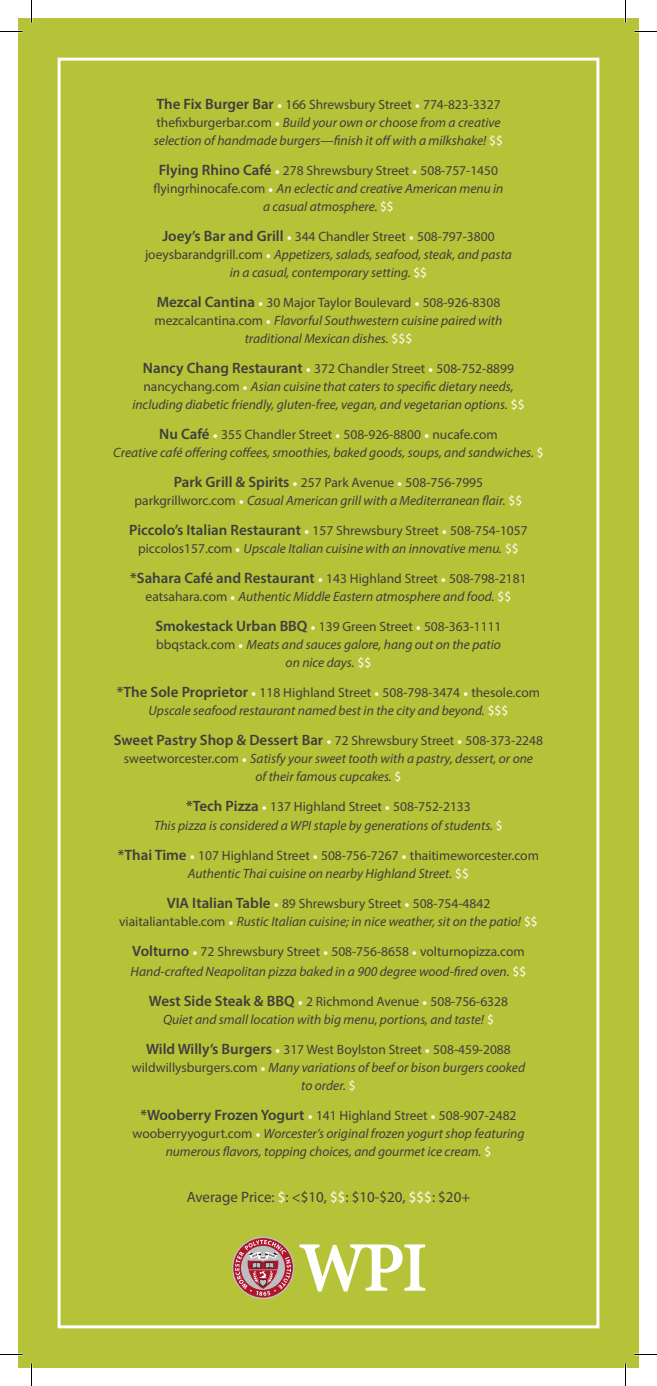
<style>
.page{position:relative;width:657px;height:1386px;background:#fff}
.page>*{position:absolute;margin:0;border:0;box-sizing:border-box;transform-origin:0 0}
.t1{font:15px "Myriad Pro";color:#3e3e3f}
.t2{font:italic 13.5px/18px "Myriad Pro";color:#3e3e3f;text-align:center}
.t3{font:13.5px/18px "Myriad Pro";color:#3e3e3f;text-align:center}
.s1{font-weight:600;font-style:normal;font-size:15px}
.s2{font-family:"Minion Pro";font-style:normal;color:#fff}
.s3{font-style:normal}
.s4{font-style:normal;color:#fff}
.s5{font-weight:600;font-size:15px}
.s6{font-family:"Minion Pro";color:#fff}
.s7{font-style:italic}
.s8{color:#fff}
</style>
<div class="page">
<div style="left:18px;top:18px;width:621px;height:1350px;background:#b6c237"></div>
<div style="left:58px;top:58px;width:541px;height:1270px;border:3px solid #fff"></div>
<svg style="left:299px;top:1244px;width:126px;height:48px"></svg>
<svg style="left:233px;top:1238px;width:60px;height:60px"></svg>
<svg style="left:0;top:31px;width:22px;height:1px"></svg>
<svg style="left:634px;top:31px;width:23px;height:1px"></svg>
<svg style="left:0;top:1354px;width:22px;height:1px"></svg>
<svg style="left:634px;top:1354px;width:23px;height:1px"></svg>
<svg style="left:31px;top:0;width:1px;height:22px"></svg>
<svg style="left:31px;top:1364px;width:1px;height:22px"></svg>
<svg style="left:625px;top:0;width:1px;height:22px"></svg>
<svg style="left:625px;top:1364px;width:1px;height:22px"></svg>
<p class="t2" style="left:154px;top:95px;width:351px;text-align:left"><span class="s1">The Fix Burger Bar</span> <span class="s2">•</span> <span class="s3">166 Shrewsbury Street</span> <span class="s2">•</span> <span class="s3">774-823-3327 thefixburgerbar.com</span> <span class="s2">•</span> Build your own or choose from a creative selection of handmade burgers—finish it off with a milkshake! <span class="s4">$$</span></p>
<p class="t2" style="left:153px;top:161px;width:352px"><span class="s1">Flying Rhino Café</span> <span class="s2">•</span> <span class="s3">278 Shrewsbury Street</span> <span class="s2">•</span> <span class="s3">508-757-1450 flyingrhinocafe.com</span> <span class="s2">•</span> An eclectic and creative American menu in a casual atmosphere. <span class="s4">$$</span></p>
<p class="t2" style="left:145px;top:227px;width:368px"><span class="s1">Joey’s Bar and Grill</span> <span class="s2">•</span> <span class="s3">344 Chandler Street</span> <span class="s2">•</span> <span class="s3">508-797-3800 joeysbarandgrill.com</span> <span class="s2">•</span> Appetizers, salads, seafood, steak, and pasta in a casual, contemporary setting. <span class="s4">$$</span></p>
<p class="t2" style="left:155px;top:293px;width:349px"><span class="s1">Mezcal Cantina</span> <span class="s2">•</span> <span class="s3">30 Major Taylor Boulevard</span> <span class="s2">•</span> <span class="s3">508-926-8308 mezcalcantina.com</span> <span class="s2">•</span> Flavorful Southwestern cuisine paired with traditional Mexican dishes. <span class="s4">$$$</span></p>
<p class="t2" style="left:132px;top:359px;width:394px"><span class="s1">Nancy Chang Restaurant</span> <span class="s2">•</span> <span class="s3">372 Chandler Street</span> <span class="s2">•</span> <span class="s3">508-752-8899 nancychang.com</span> <span class="s2">•</span> Asian cuisine that caters to specific dietary needs, including diabetic friendly, gluten-free, vegan, and vegetarian options. <span class="s4">$$</span></p>
<p class="t2" style="left:113px;top:425px;width:432px"><span class="s1">Nu Café</span> <span class="s2">•</span> <span class="s3">355 Chandler Street</span> <span class="s2">•</span> <span class="s3">508-926-8800</span> <span class="s2">•</span> <span class="s3">nucafe.com<br></span>Creative café offering coffees, smoothies, baked goods, soups, and sandwiches. <span class="s4">$</span></p>
<p class="t2" style="left:135px;top:473px;width:389px"><span class="s1">Park Grill &amp; Spirits</span> <span class="s2">•</span> <span class="s3">257 Park Avenue</span> <span class="s2">•</span> <span class="s3">508-756-7995 parkgrillworc.com</span> <span class="s2">•</span> Casual American grill with a Mediterranean flair. <span class="s4">$$</span></p>
<p class="t3" style="left:129px;top:521px;width:400px"><span class="s5">Piccolo’s Italian Restaurant</span> <span class="s6">•</span> 157 Shrewsbury Street <span class="s6">•</span> 508-754-1057 piccolos157.com <span class="s6">•</span> <span class="s7">Upscale Italian cuisine with an innovative menu.</span> <span class="s8">$$</span></p>
<p class="t3" style="left:130px;top:569px;width:398px"><span class="s5">*Sahara Café and Restaurant</span> <span class="s6">•</span> 143 Highland Street <span class="s6">•</span> 508-798-2181 eatsahara.com <span class="s6">•</span> <span class="s7">Authentic Middle Eastern atmosphere and food.</span> <span class="s8">$$</span></p>
<p class="t2" style="left:155px;top:617px;width:348px"><span class="s1">Smokestack Urban BBQ</span> <span class="s2">•</span> <span class="s3">139 Green Street</span> <span class="s2">•</span> <span class="s3">508-363-1111 bbqstack.com</span> <span class="s2">•</span> Meats and sauces galore, hang out on the patio on nice days. <span class="s4">$$</span></p>
<p class="t2" style="left:117px;top:683px;width:425px"><span class="s1">*The Sole Proprietor</span> <span class="s2">•</span> <span class="s3">118 Highland Street</span> <span class="s2">•</span> <span class="s3">508-798-3474</span> <span class="s2">•</span> <span class="s3">thesole.com<br></span>Upscale seafood restaurant named best in the city and beyond. <span class="s4">$$$</span></p>
<p class="t2" style="left:114px;top:731px;width:431px"><span class="s1">Sweet Pastry Shop &amp; Dessert Bar</span> <span class="s2">•</span> <span class="s3">72 Shrewsbury Street</span> <span class="s2">•</span> <span class="s3">508-373-2248 sweetworcester.com</span> <span class="s2">•</span> Satisfy your sweet tooth with a pastry, dessert, or one<br>of their famous cupcakes. <span class="s4">$</span></p>
<p class="t2" style="left:154px;top:796px;width:350px;line-height:19.5px"><span class="s1">*Tech Pizza</span> <span class="s2">•</span> <span class="s3">137 Highland Street</span> <span class="s2">•</span> <span class="s3">508-752-2133<br></span>This pizza is considered a WPI staple by generations of students. <span class="s4">$</span></p>
<p class="t3" style="left:118px;top:846px;width:423px"><span class="s5">*Thai Time</span> <span class="s6">•</span> 107 Highland Street <span class="s6">•</span> 508-756-7267 <span class="s6">•</span> thaitimeworcester.com<br><span class="s7">Authentic Thai cuisine on nearby Highland Street.</span> <span class="s8">$$</span></p>
<p class="t3" style="left:119px;top:894px;width:420px"><span class="s5">VIA Italian Table</span> <span class="s6">•</span> 89 Shrewsbury Street <span class="s6">•</span> 508-754-4842 viaitaliantable.com <span class="s6">•</span> <span class="s7">Rustic Italian cuisine; in nice weather, sit on the patio!</span> <span class="s8">$$</span></p>
<p class="t2" style="left:131px;top:942px;width:397px;line-height:19.5px;text-align:left"><span class="s1">Volturno</span> <span class="s2">•</span> <span class="s3">72 Shrewsbury Street</span> <span class="s2">•</span> <span class="s3">508-756-8658</span> <span class="s2">•</span> <span class="s3">volturnopizza.com<br></span>Hand-crafted Neapolitan pizza baked in a 900 degree wood-fired oven. <span class="s4">$$</span></p>
<p class="t2" style="left:149px;top:992px;width:361px"><span class="s1">West Side Steak &amp; BBQ</span> <span class="s2">•</span> <span class="s3">2 Richmond Avenue</span> <span class="s2">•</span> <span class="s3">508-756-6328<br></span>Quiet and small location with big menu, portions, and taste! <span class="s4">$</span></p>
<p class="t3" style="left:132px;top:1040px;width:395px"><span class="s5">Wild Willy’s Burgers</span> <span class="s6">•</span> 317 West Boylston Street <span class="s6">•</span> 508-459-2088 wildwillysburgers.com <span class="s6">•</span> <span class="s7">Many variations of beef or bison burgers cooked to order.</span> <span class="s8">$</span></p>
<p class="t2" style="left:133px;top:1106px;width:393px"><span class="s1">*Wooberry Frozen Yogurt</span> <span class="s2">•</span> <span class="s3">141 Highland Street</span> <span class="s2">•</span> <span class="s3">508-907-2482 wooberryyogurt.com</span> <span class="s2">•</span> Worcester’s original frozen yogurt shop featuring numerous flavors, topping choices, and gourmet ice cream. <span class="s4">$</span></p>
<p class="t1" style="left:187px;top:1187px;width:285px">Average Price: <span class="s8">$</span>: &lt;$10, <span class="s8">$$</span>: $10-$20, <span class="s8">$$$</span>: $20+</p>
</div>
